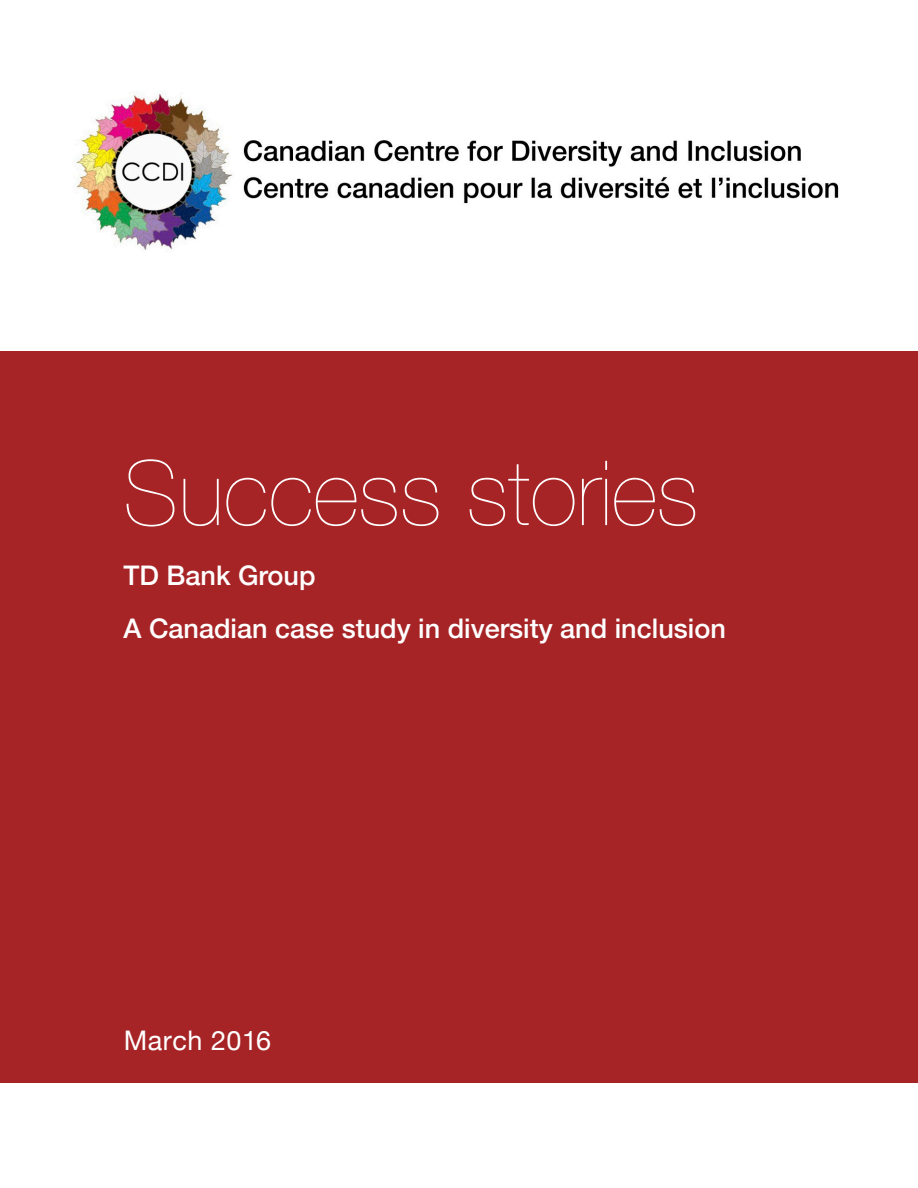
<style>
.page{position:relative;width:918px;height:1188px;background:#fff}
.page>*{position:absolute;margin:0;border:0;box-sizing:border-box;transform-origin:0 0}
.t1{font:200 90px "Helvetica Neue";color:#fff}
.Heading_1{font:500 27px "Helvetica Neue";color:#fff}
.t2{font:27px "Helvetica Neue";letter-spacing:.02em;color:#fff}
</style>
<div class="page">
<div style="left:0;top:351px;width:918px;height:731px;background:#a72426"></div>
<img style="left:76px;top:93px;width:763px;height:157px">
<p class="t1" style="left:124px;top:423px;width:577px">Success stories</p>
<p class="Heading_1" style="left:124px;top:554px;width:194px">TD Bank Group</p>
<p class="Heading_1" style="left:124px;top:606px;width:604px">A Canadian case study in diversity and inclusion</p>
<p class="t2" style="left:124px;top:1024px;width:149px">March 2016</p>
</div>
